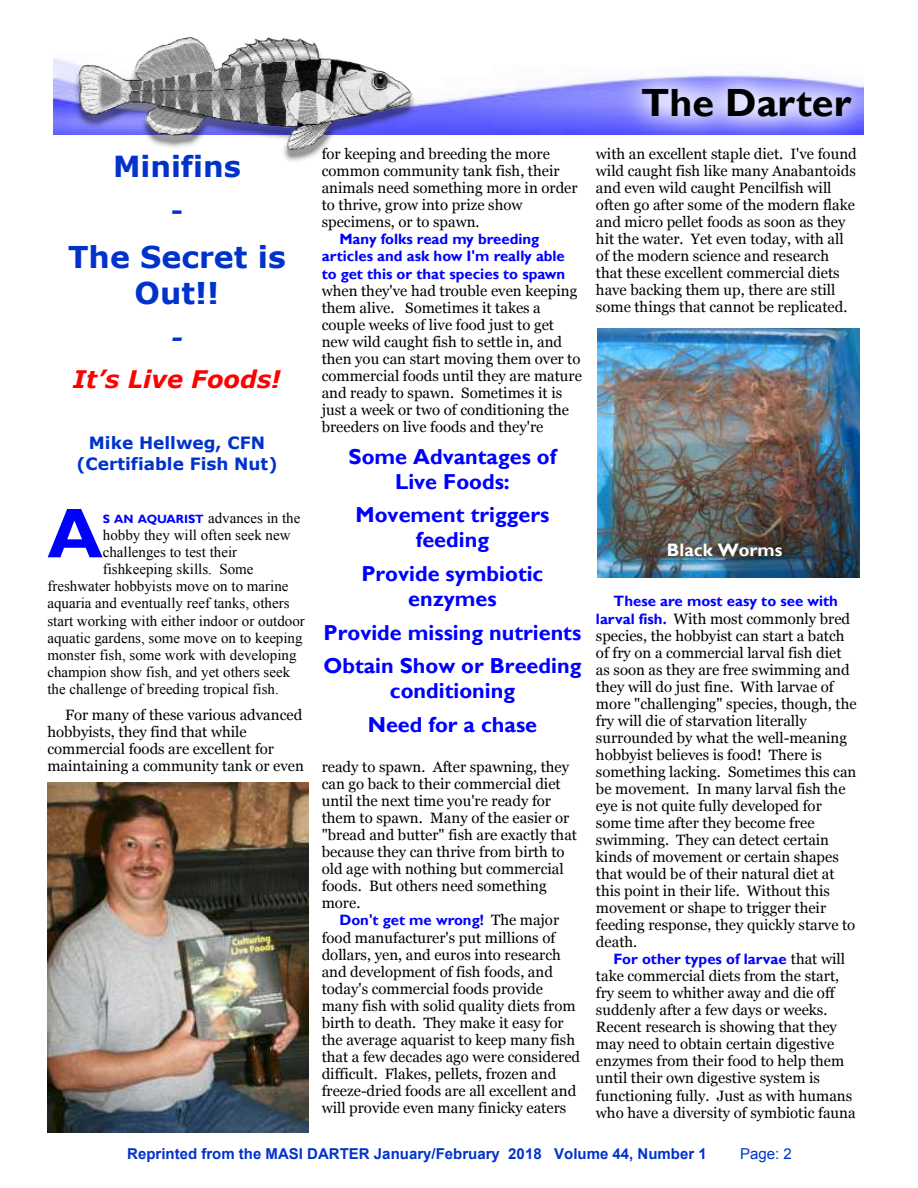
<style>
.page{position:relative;width:918px;height:1188px;background:#fff}
.page>*{position:absolute;margin:0;border:0;box-sizing:border-box;transform-origin:0 0}
.t1{font:700 70.8px "Gill Sans";color:#00f}
.t2{font:700 39.3px "Gill Sans";color:#000}
.t3{font:700 30px/36.5px "Verdana";color:#03c;text-align:center}
.t4{font:700 28.95px "Verdana";color:#03c}
.t5{font:700 24.45px "Verdana";color:#03c}
.t6{font:italic 700 24.15px "Verdana";color:#f00}
.t7{font:italic 700 24.15px "Verdana";color:#03c}
.t8{font:700 21.6px/25px "Gill Sans";color:#00f;text-align:center}
.t9{font:700 18px "Gill Sans";color:#fff}
.t10{font:700 16.95px/20.5px "Verdana";color:#03c;text-align:center}
.t11{font:15px/17px "Georgia";color:#000}
.t12{font:15px "Times New Roman";color:#000}
.t13{font:700 15px/17.4px "Gill Sans";color:#00f;text-align:center}
.t14{font:700 15px "Arial";color:#03c}
.t15{font:15px "Arial";color:#03c}
.s1{font-family:"Gill Sans";font-weight:700;font-size:12px;color:#00f}
.s2{font-family:"Georgia";font-weight:400;color:#000}
.s3{font-family:"Gill Sans";font-weight:700;color:#00f}
</style>
<div class="page">
<img style="left:54px;top:58px;width:549px;height:76px">
<img style="left:603px;top:75px;width:261px;height:60px">
<img style="left:70px;top:58px;width:349px;height:103px">
<img style="left:78px;top:37px;width:333px;height:113px">
<img style="left:47px;top:782px;width:262px;height:350px">
<img style="left:598px;top:329px;width:261px;height:249px">
<h3 class="t4" style="left:113px;top:155px;width:129px">Minifins</h3>
<h3 class="t5" style="left:171px;top:202px;width:13px">-</h3>
<h3 class="t3" style="left:68px;top:241px;width:219px">The Secret is<br>Out!!</h3>
<h3 class="t7" style="left:171px;top:328px;width:13px">-</h3>
<h3 class="t6" style="left:73px;top:370px;width:210px">It’s Live Foods!</h3>
<p class="t10" style="left:76px;top:434px;width:203px">Mike Hellweg, CFN (Certifiable Fish Nut)</p>
<h1 class="t1" style="left:47px;top:508px;width:57px">A</h1>
<p class="t12" style="left:103px;top:512px;width:199px"><span class="s1">S AN AQUARIST</span> advances in the</p>
<p class="t12" style="left:103px;top:529px;width:189px">hobby they will often seek new</p>
<p class="t12" style="left:103px;top:546px;width:136px">challenges to test their</p>
<p class="t12" style="left:103px;top:564px;width:152px">fishkeeping skills. Some</p>
<p class="t12" style="left:47px;top:581px;width:243px">freshwater hobbyists move on to marine</p>
<p class="t12" style="left:47px;top:598px;width:244px">aquaria and eventually reef tanks, others</p>
<p class="t12" style="left:47px;top:615px;width:259px">start working with either indoor or outdoor</p>
<p class="t12" style="left:47px;top:632px;width:257px">aquatic gardens, some move on to keeping</p>
<p class="t12" style="left:47px;top:650px;width:251px">monster fish, some work with developing</p>
<p class="t12" style="left:47px;top:667px;width:244px">champion show fish, and yet others seek</p>
<p class="t12" style="left:47px;top:684px;width:233px">the challenge of breeding tropical fish.</p>
<p class="t11" style="left:47px;top:708px;width:258px;text-indent:18px">For many of these various advanced hobbyists, they find that while commercial foods are excellent for maintaining a community tank or even</p>
<p class="t11" style="left:322px;top:146px;width:257px">for keeping and breeding the more common community tank fish, their animals need something more in order to thrive, grow into prize show specimens, or to spawn.</p>
<p class="t13" style="left:322px;top:232px;width:245px">Many folks read my breeding articles and ask how I'm really able to get this or that species to spawn</p>
<p class="t11" style="left:322px;top:283px;width:262px">when they've had trouble even keeping them alive. Sometimes it takes a couple weeks of live food just to get new wild caught fish to settle in, and then you can start moving them over to commercial foods until they are mature and ready to spawn. Sometimes it is just a week or two of conditioning the breeders on live foods and they're</p>
<h3 class="t8" style="left:349px;top:446px;width:209px">Some Advantages of<br>Live Foods:</h3>
<h3 class="t8" style="left:356px;top:505px;width:195px">Movement triggers feeding</h3>
<h3 class="t8" style="left:361px;top:563px;width:184px">Provide symbiotic enzymes</h3>
<h3 class="t8" style="left:324px;top:618px;width:259px;line-height:33.8px;text-align:left">Provide missing nutrients<br>Obtain Show or Breeding</h3>
<h3 class="t8" style="left:368px;top:677px;width:171px;line-height:33.8px">conditioning<br>Need for a chase</h3>
<p class="t11" style="left:322px;top:760px;width:257px">ready to spawn. After spawning, they can go back to their commercial diet until the next time you're ready for them to spawn. Many of the easier or "bread and butter" fish are exactly that because they can thrive from birth to old age with nothing but commercial foods. But others need something more.</p>
<p class="t13" style="left:339px;top:913px;width:221px">Don't get me wrong! <span class="s2">The major</span></p>
<p class="t11" style="left:322px;top:930px;width:260px">food manufacturer's put millions of dollars, yen, and euros into research and development of fish foods, and today's commercial foods provide many fish with solid quality diets from birth to death. They make it easy for the average aquarist to keep many fish that a few decades ago were considered difficult. Flakes, pellets, frozen and freeze-dried foods are all excellent and will provide even many finicky eaters</p>
<h2 class="t2" style="left:641px;top:89px;width:211px">The Darter</h2>
<p class="t11" style="left:596px;top:146px;width:262px">with an excellent staple diet. I've found wild caught fish like many Anabantoids and even wild caught Pencilfish will often go after some of the modern flake and micro pellet foods as soon as they hit the water. Yet even today, with all of the modern science and research that these excellent commercial diets have backing them up, there are still some things that cannot be replicated.</p>
<p class="t9" style="left:667px;top:544px;width:117px">Black Worms</p>
<p class="t13" style="left:614px;top:594px;width:226px">These are most easy to see with</p>
<p class="t11" style="left:596px;top:611px;width:262px"><span class="s3">larval fish.</span> With most commonly bred species, the hobbyist can start a batch of fry on a commercial larval fish diet as soon as they are free swimming and they will do just fine. With larvae of more "challenging" species, though, the fry will die of starvation literally surrounded by what the well-meaning hobbyist believes is food! There is something lacking. Sometimes this can be movement. In many larval fish the eye is not quite fully developed for some time after they become free swimming. They can detect certain kinds of movement or certain shapes that would be of their natural diet at this point in their life. Without this movement or shape to trigger their feeding response, they quickly starve to death.</p>
<p class="t13" style="left:614px;top:952px;width:233px">For other types of larvae <span class="s2">that will</span></p>
<p class="t11" style="left:596px;top:969px;width:261px">take commercial diets from the start, fry seem to whither away and die off suddenly after a few days or weeks.<br>Recent research is showing that they may need to obtain certain digestive enzymes from their food to help them until their own digestive system is functioning fully. Just as with humans who have a diversity of symbiotic fauna</p>
<p class="t14" style="left:127px;top:1148px;width:581px">Reprinted from the MASI DARTER January/February 2018 Volume 44, Number 1</p>
<p class="t15" style="left:740px;top:1148px;width:53px">Page: 2</p>
</div>
